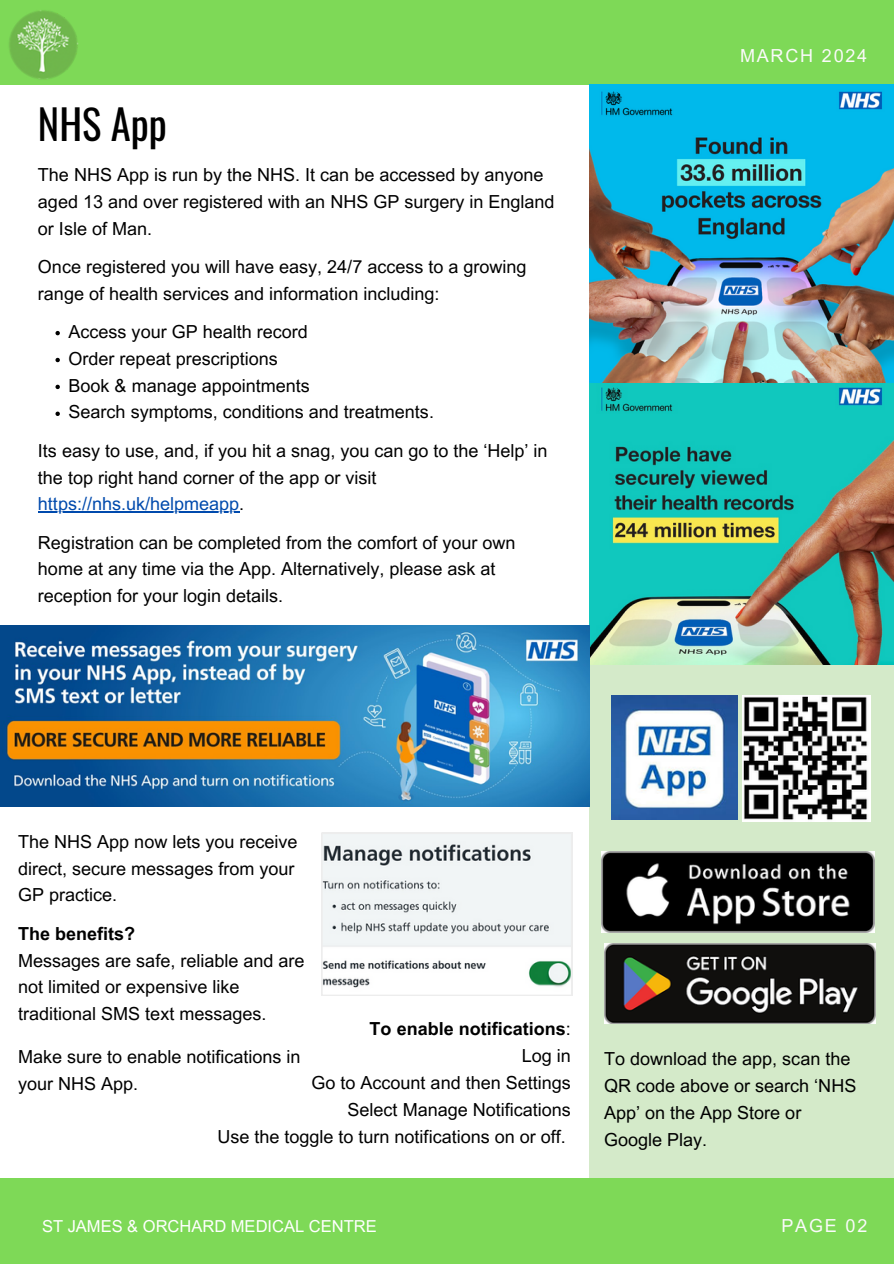
<style>
.page{position:relative;width:894px;height:1264px;background:#fff}
.page>*{position:absolute;margin:0;border:0;box-sizing:border-box;transform-origin:0 0}
.t1{font:40.65px "Oswald";color:#000}
.t2{font:18px/26.8px "Arial MT Pro";color:#000}
.t3{font:700 18px "Arial MT Pro";color:#000}
.t4{font:18px "Arial MT Pro";letter-spacing:.1em;color:#fafafa}
.t5{font:16.5px "Arial MT Pro";color:#fff}
.s1{color:#004aad}
.s2{font-weight:400}
</style>
<div class="page">
<div style="left:0;top:0;width:893px;height:85px;background:#7ed957"></div>
<img style="left:9px;top:10px;width:70px;height:70px">
<div style="left:590px;top:664px;width:303px;height:514px;background:#d4eac9"></div>
<svg style="left:321px;top:832px;width:251px;height:163px"></svg>
<img style="left:611px;top:695px;width:126px;height:124px">
<img style="left:601px;top:851px;width:273px;height:81px">
<img style="left:604px;top:943px;width:271px;height:80px">
<svg style="left:55px;top:331px;width:5px;height:4px"></svg>
<svg style="left:55px;top:358px;width:5px;height:4px"></svg>
<svg style="left:55px;top:385px;width:5px;height:4px"></svg>
<svg style="left:55px;top:411px;width:5px;height:5px"></svg>
<hr style="left:38px;top:511px;width:201px;height:2px;background:#004aad">
<img style="left:742px;top:695px;width:128px;height:126px">
<div style="left:0;top:1177px;width:893px;height:86px;background:#7ed957"></div>
<img style="left:590px;top:85px;width:303px;height:579px">
<img style="left:0;top:625px;width:590px;height:181px">
<p class="t1" style="left:38px;top:92px;width:130px">NHS App</p>
<p class="t2" style="left:38px;top:163px;width:518px">The NHS App is run by the NHS. It can be accessed by anyone aged 13 and over registered with an NHS GP surgery in England or Isle of Man.</p>
<p class="t2" style="left:38px;top:255px;width:490px">Once registered you will have easy, 24/7 access to a growing range of health services and information including:</p>
<p class="t2" style="left:69px;top:320px;width:241px">Access your GP health record</p>
<p class="t2" style="left:69px;top:347px;width:211px">Order repeat prescriptions</p>
<p class="t2" style="left:69px;top:374px;width:243px">Book &amp; manage appointments</p>
<p class="t2" style="left:69px;top:401px;width:367px">Search symptoms, conditions and treatments.</p>
<p class="t2" style="left:38px;top:439px;width:511px">Its easy to use, and, if you hit a snag, you can go to the ‘Help’ in the top right hand corner of the app or visit</p>
<p class="t2" style="left:38px;top:487px;width:479px;line-height:38.1px"><span class="s1">https://nhs.uk/helpmeapp</span>.<br>Registration can be completed from the comfort of your own</p>
<p class="t2" style="left:38px;top:558px;width:459px">home at any time via the App. Alternatively, please ask at</p>
<p class="t2" style="left:38px;top:585px;width:247px">reception for your login details.</p>
<h2 class="t4" style="left:739px;top:49px;width:129px">MARCH 2024</h2>
<p class="t2" style="left:18px;top:830px;width:280px">The NHS App now lets you receive direct, secure messages from your<br>GP practice.</p>
<p class="t3" style="left:18px;top:926px;width:118px">The benefits?</p>
<p class="t2" style="left:18px;top:949px;width:287px">Messages are safe, reliable and are not limited or expensive like traditional SMS text messages.</p>
<p class="t2" style="left:18px;top:1045px;width:283px">Make sure to enable notifications in your NHS App.</p>
<p class="t3" style="left:369px;top:1022px;width:203px">To enable notifications<span class="s2">:</span></p>
<p class="t2" style="left:521px;top:1044px;width:51px">Log in</p>
<p class="t2" style="left:311px;top:1071px;width:261px">Go to Account and then Settings</p>
<p class="t2" style="left:347px;top:1098px;width:225px">Select Manage Notifications</p>
<p class="t2" style="left:217px;top:1125px;width:350px">Use the toggle to turn notifications on or off.</p>
<p class="t2" style="left:604px;top:1046px;width:254px">To download the app, scan the<br>QR code above or search ‘NHS<br>App’ on the App Store or<br>Google Play.</p>
<h2 class="t5" style="left:42px;top:1219px;width:336px">ST JAMES &amp; ORCHARD MEDICAL CENTRE</h2>
<p class="t4" style="left:781px;top:1218px;width:87px">PAGE 02</p>
</div>
